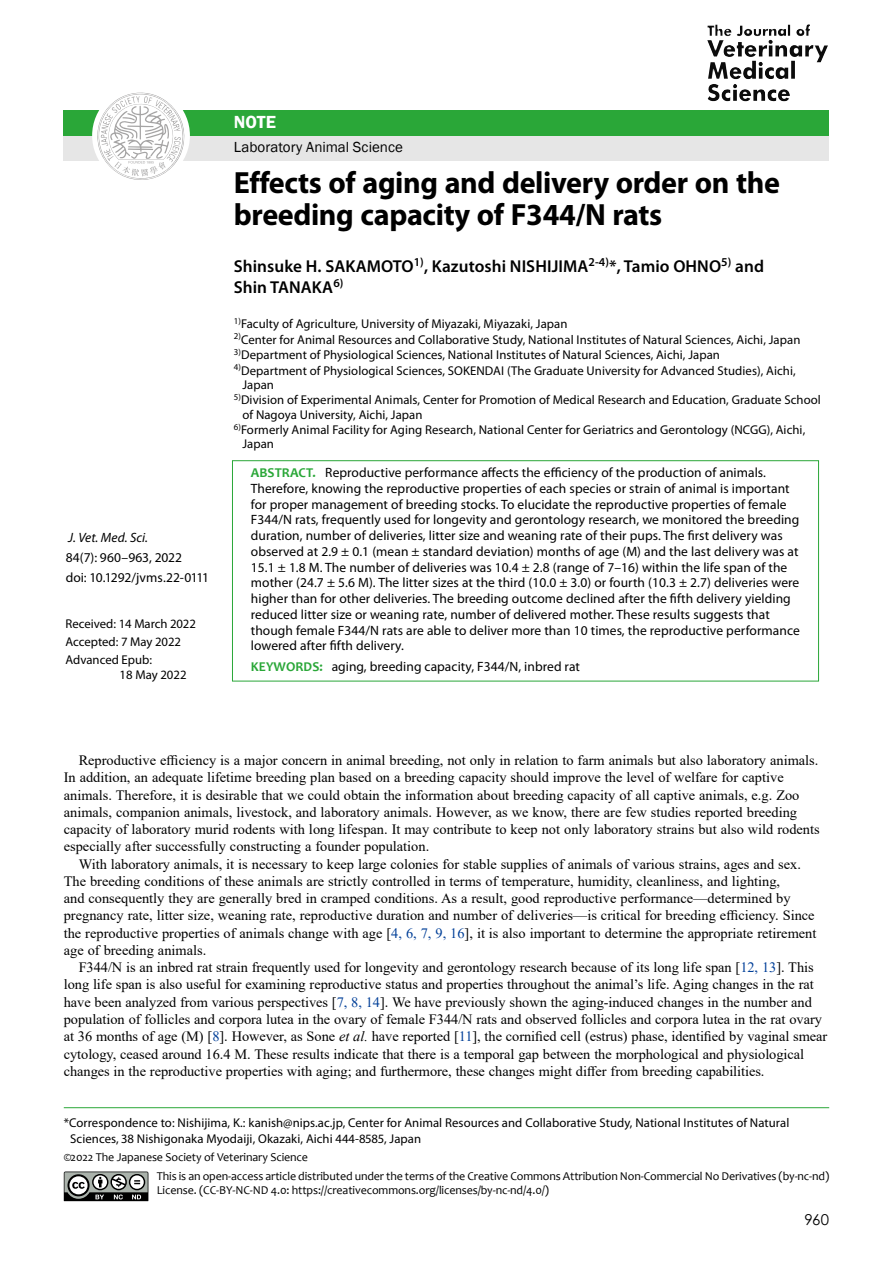
<style>
.page{position:relative;width:893px;height:1263px;background:#fff}
.page>*{position:absolute;margin:0;border:0;box-sizing:border-box;transform-origin:0 0}
.t1{font:700 30.75px/32.2px "Myriad Pro";letter-spacing:-.01em;color:#000}
.t2{font:600 18px "Franklin Gothic";color:#fff}
.t3{font:600 17.25px/21px "Myriad Pro";letter-spacing:.005em;color:#000}
.t4{font:15px "Franklin Gothic";color:#000}
.t5{font:15px "Century Gothic";color:#000}
.t6{font:14.25px/17.2px "Times New Roman";color:#000}
.t7{font:13.5px/15.8px "Myriad Pro";letter-spacing:.005em;color:#000}
.t8{font:italic 13.5px "Myriad Pro";color:#000}
.t9{font:12.75px/15.6px "Myriad Pro";letter-spacing:.005em;color:#000}
.t10{font:12px/20px "Candara";letter-spacing:-.01em;color:#000}
.s1{font-family:"Candara";font-weight:700;color:#2aa738}
.s2{color:#003f98}
.s3{font-style:italic}
</style>
<div class="page">
<hr style="left:64px;top:1107px;width:765px;height:1px;background:#2aa738">
<div style="left:64px;top:136px;width:765px;height:25px;background:#e6e6e6"></div>
<div style="left:64px;top:111px;width:765px;height:25px;background:#2aa738"></div>
<div style="left:92px;top:87px;width:98px;height:97px;background:#fff;border-radius:50%"></div>
<svg style="left:94px;top:92px;width:93px;height:88px"></svg>
<img style="left:707px;top:24px;width:106px;height:33px">
<div style="left:232px;top:460px;width:587px;height:221px;border:1px solid #2aa738"></div>
<svg style="left:64px;top:1171px;width:84px;height:30px"></svg>
<p class="t8" style="left:68px;top:529px;width:81px">J. Vet. Med. Sci.</p>
<p class="t7" style="left:66px;top:547px;width:145px;line-height:20px">84(7): 960–963, 2022<br>doi: 10.1292/jvms.22-0111</p>
<p class="t9" style="left:66px;top:614px;width:132px;line-height:17.9px">Received: 14 March 2022<br>Accepted: 7 May 2022<br>Advanced Epub:</p>
<p class="t9" style="left:120px;top:667px;width:69px">18 May 2022</p>
<p class="t2" style="left:234px;top:111px;width:44px">NOTE</p>
<p class="t4" style="left:234px;top:138px;width:171px">Laboratory Animal Science</p>
<h1 class="t1" style="left:234px;top:165px;width:548px">Effects of aging and delivery order on the breeding capacity of F344/N rats</h1>
<p class="t3" style="left:234px;top:255px;width:532px">Shinsuke H. SAKAMOTO<sup>1)</sup>, Kazutoshi NISHIJIMA<sup>2-4)</sup>*, Tamio OHNO<sup>5)</sup> and<br>Shin TANAKA<sup>6)</sup></p>
<p class="t9" style="left:234px;top:316px;width:568px"><sup>1)</sup>Faculty of Agriculture, University of Miyazaki, Miyazaki, Japan<br><sup>2)</sup>Center for Animal Resources and Collaborative Study, National Institutes of Natural Sciences, Aichi, Japan <sup>3)</sup>Department of Physiological Sciences, National Institutes of Natural Sciences, Aichi, Japan<br><sup>4)</sup>Department of Physiological Sciences, SOKENDAI (The Graduate University for Advanced Studies), Aichi,</p>
<p class="t9" style="left:234px;top:377px;width:588px;text-indent:9px">Japan<br><sup>5)</sup>Division of Experimental Animals, Center for Promotion of Medical Research and Education, Graduate School</p>
<p class="t9" style="left:234px;top:406px;width:573px;text-indent:9px">of Nagoya University, Aichi, Japan<br><sup>6)</sup>Formerly Animal Facility for Aging Research, National Center for Geriatrics and Gerontology (NCGG), Aichi,</p>
<p class="t9" style="left:242px;top:436px;width:33px">Japan</p>
<p class="t7" style="left:251px;top:464px;width:550px"><span class="s1">ABSTRACT.</span> Reproductive performance affects the efficiency of the production of animals.<br>Therefore, knowing the reproductive properties of each species or strain of animal is important for proper management of breeding stocks. To elucidate the reproductive properties of female F344/N rats, frequently used for longevity and gerontology research, we monitored the breeding duration, number of deliveries, litter size and weaning rate of their pups. The first delivery was observed at 2.9 ± 0.1 (mean ± standard deviation) months of age (M) and the last delivery was at 15.1 ± 1.8 M. The number of deliveries was 10.4 ± 2.8 (range of 7–16) within the life span of the mother (24.7 ± 5.6 M). The litter sizes at the third (10.0 ± 3.0) or fourth (10.3 ± 2.7) deliveries were higher than for other deliveries. The breeding outcome declined after the fifth delivery yielding reduced litter size or weaning rate, number of delivered mother. These results suggests that though female F344/N rats are able to deliver more than 10 times, the reproductive performance lowered after fifth delivery.</p>
<p class="t7" style="left:251px;top:658px;width:331px"><span class="s1">KEYWORDS:</span> aging, breeding capacity, F344/N, inbred rat</p>
<p class="t6" style="left:64px;top:751px;width:757px;text-indent:15px">Reproductive efficiency is a major concern in animal breeding, not only in relation to farm animals but also laboratory animals.<br>In addition, an adequate lifetime breeding plan based on a breeding capacity should improve the level of welfare for captive animals. Therefore, it is desirable that we could obtain the information about breeding capacity of all captive animals, e.g. Zoo animals, companion animals, livestock, and laboratory animals. However, as we know, there are few studies reported breeding capacity of laboratory murid rodents with long lifespan. It may contribute to keep not only laboratory strains but also wild rodents especially after successfully constructing a founder population.</p>
<p class="t6" style="left:64px;top:855px;width:754px;text-indent:15px">With laboratory animals, it is necessary to keep large colonies for stable supplies of animals of various strains, ages and sex.<br>The breeding conditions of these animals are strictly controlled in terms of temperature, humidity, cleanliness, and lighting,<br>and consequently they are generally bred in cramped conditions. As a result, good reproductive performance—determined by pregnancy rate, litter size, weaning rate, reproductive duration and number of deliveries—is critical for breeding efficiency. Since the reproductive properties of animals change with age [<span class="s2">4, 6, 7, 9, 16</span>], it is also important to determine the appropriate retirement age of breeding animals.</p>
<p class="t6" style="left:64px;top:958px;width:765px;text-indent:15px">F344/N is an inbred rat strain frequently used for longevity and gerontology research because of its long life span [<span class="s2">12, 13</span>]. This long life span is also useful for examining reproductive status and properties throughout the animal’s life. Aging changes in the rat have been analyzed from various perspectives [<span class="s2">7, 8, 14</span>]. We have previously shown the aging-induced changes in the number and population of follicles and corpora lutea in the ovary of female F344/N rats and observed follicles and corpora lutea in the rat ovary at 36 months of age (M) [<span class="s2">8</span>]. However, as Sone <span class="s3">et al.</span> have reported [<span class="s2">11</span>], the cornified cell (estrus) phase, identified by vaginal smear cytology, ceased around 16.4 M. These results indicate that there is a temporal gap between the morphological and physiological changes in the reproductive properties with aging; and furthermore, these changes might differ from breeding capabilities.</p>
<p class="t9" style="left:70px;top:1114px;width:721px;text-indent:-6px">*Correspondence to: Nishijima, K.: kanish@nips.ac.jp, Center for Animal Resources and Collaborative Study, National Institutes of Natural<br>Sciences, 38 Nishigonaka Myodaiji, Okazaki, Aichi 444-8585, Japan</p>
<p class="t10" style="left:157px;top:1146px;width:674px;text-indent:-93px">©2022 The Japanese Society of Veterinary Science<br>This is an open-access article distributed under the terms of the Creative Commons Attribution Non-Commercial No Derivatives (by-nc-nd)</p>
<p class="t10" style="left:157px;top:1180px;width:394px">License. (CC-BY-NC-ND 4.0: https://creativecommons.org/licenses/by-nc-nd/4.0/)</p>
<p class="t5" style="left:804px;top:1209px;width:26px">960</p>
</div>
